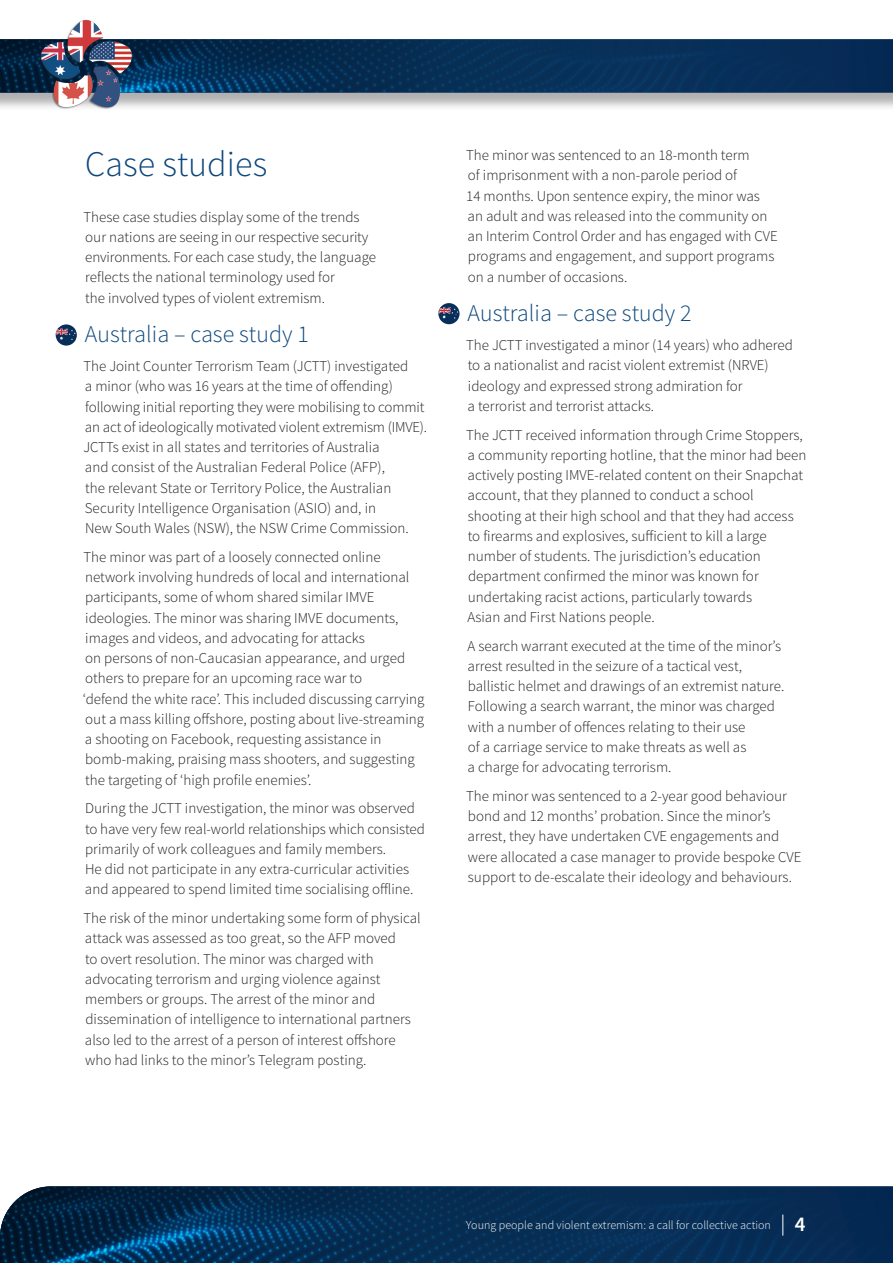
<style>
.page{position:relative;width:893px;height:1263px;background:#fff}
.page>*{position:absolute;margin:0;border:0;box-sizing:border-box;transform-origin:0 0}
.t1{font:300 36px "Source Sans Pro";color:#0d477c}
.t2{font:300 24px "Source Sans Pro";color:#0d477c}
.BODY{font:300 15px/20.2px "Source Sans Pro";color:#231f20}
.t3{font:300 12px "Source Sans Pro";color:#fff}
.s1{font-weight:600;font-size:21px}
</style>
<div class="page">
<div style="left:0;top:42px;width:893px;height:69px;background:#231f20;opacity:.35"></div>
<div style="left:857px;top:39px;width:36px;height:53px;background:#042954"></div>
<img style="left:0;top:39px;width:857px;height:53px">
<img style="left:0;top:1186px;width:893px;height:77px">
<svg style="left:782px;top:1214px;width:1px;height:21px"></svg>
<img style="left:38px;top:19px;width:97px;height:92px">
<svg style="left:56px;top:324px;width:21px;height:22px"></svg>
<svg style="left:438px;top:303px;width:22px;height:21px"></svg>
<h1 class="t1" style="left:85px;top:142px;width:184px">Case studies</h1>
<p class="BODY" style="left:83px;top:207px;width:294px">These case studies display some of the trends our nations are seeing in our respective security environments. For each case study, the language reflects the national terminology used for<br>the involved types of violent extremism.</p>
<h2 class="t2" style="left:85px;top:320px;width:225px">Australia – case study 1</h2>
<p class="BODY" style="left:83px;top:356px;width:345px">The Joint Counter Terrorism Team (JCTT) investigated<br>a minor (who was 16 years at the time of offending) following initial reporting they were mobilising to commit an act of ideologically motivated violent extremism (IMVE).<br>JCTTs exist in all states and territories of Australia<br>and consist of the Australian Federal Police (AFP),<br>the relevant State or Territory Police, the Australian Security Intelligence Organisation (ASIO) and, in<br>New South Wales (NSW), the NSW Crime Commission.</p>
<p class="BODY" style="left:83px;top:547px;width:343px">The minor was part of a loosely connected online network involving hundreds of local and international participants, some of whom shared similar IMVE ideologies. The minor was sharing IMVE documents, images and videos, and advocating for attacks<br>on persons of non-Caucasian appearance, and urged others to prepare for an upcoming race war to<br>‘defend the white race’. This included discussing carrying out a mass killing offshore, posting about live-streaming a shooting on Facebook, requesting assistance in bomb-making, praising mass shooters, and suggesting the targeting of ‘high profile enemies’.</p>
<p class="BODY" style="left:85px;top:798px;width:342px">During the JCTT investigation, the minor was observed to have very few real-world relationships which consisted primarily of work colleagues and family members.<br>He did not participate in any extra-curricular activities and appeared to spend limited time socialising offline.</p>
<p class="BODY" style="left:83px;top:908px;width:339px">The risk of the minor undertaking some form of physical attack was assessed as too great, so the AFP moved<br>to overt resolution. The minor was charged with advocating terrorism and urging violence against members or groups. The arrest of the minor and dissemination of intelligence to international partners also led to the arrest of a person of interest offshore who had links to the minor’s Telegram posting.</p>
<p class="BODY" style="left:466px;top:145px;width:313px">The minor was sentenced to an 18-month term<br>of imprisonment with a non-parole period of<br>14 months. Upon sentence expiry, the minor was an adult and was released into the community on an Interim Control Order and has engaged with CVE programs and engagement, and support programs on a number of occasions.</p>
<h2 class="t2" style="left:468px;top:299px;width:225px">Australia – case study 2</h2>
<p class="BODY" style="left:466px;top:335px;width:329px">The JCTT investigated a minor (14 years) who adhered to a nationalist and racist violent extremist (NRVE) ideology and expressed strong admiration for<br>a terrorist and terrorist attacks.</p>
<p class="BODY" style="left:466px;top:425px;width:342px">The JCTT received information through Crime Stoppers, a community reporting hotline, that the minor had been actively posting IMVE-related content on their Snapchat account, that they planned to conduct a school shooting at their high school and that they had access to firearms and explosives, sufficient to kill a large number of students. The jurisdiction’s education department confirmed the minor was known for undertaking racist actions, particularly towards<br>Asian and First Nations people.</p>
<p class="BODY" style="left:468px;top:636px;width:318px">A search warrant executed at the time of the minor’s arrest resulted in the seizure of a tactical vest, ballistic helmet and drawings of an extremist nature.<br>Following a search warrant, the minor was charged with a number of offences relating to their use<br>of a carriage service to make threats as well as<br>a charge for advocating terrorism.</p>
<p class="BODY" style="left:466px;top:786px;width:337px">The minor was sentenced to a 2-year good behaviour bond and 12 months’ probation. Since the minor’s arrest, they have undertaken CVE engagements and were allocated a case manager to provide bespoke CVE support to de-escalate their ideology and behaviours.</p>
<p class="t3" style="left:466px;top:1218px;width:341px">Young people and violent extremism: a call for collective action <span class="s1">4</span></p>
</div>
